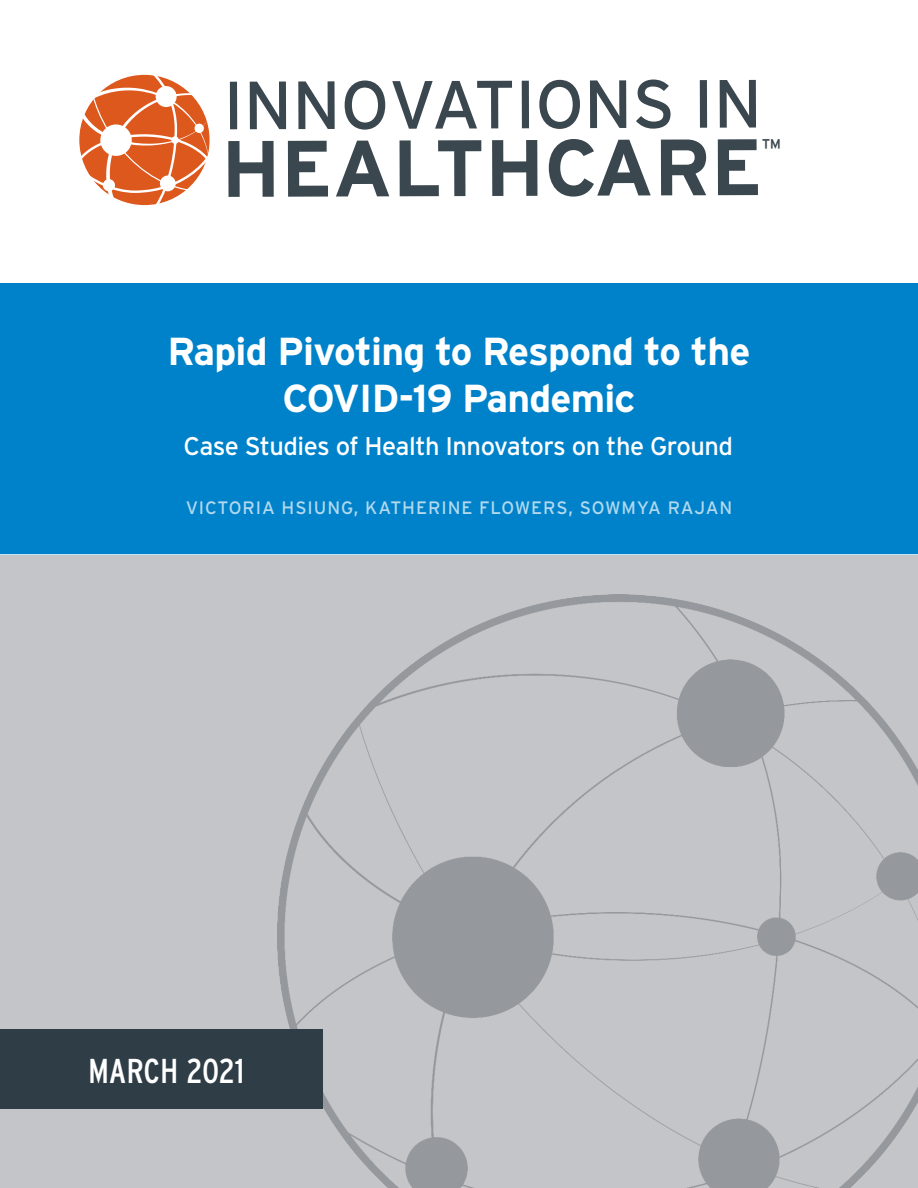
<style>
.page{position:relative;width:918px;height:1188px;background:#fff}
.page>*{position:absolute;margin:0;border:0;box-sizing:border-box;transform-origin:0 0}
.t1{font:700 79.8px "Interstate";letter-spacing:-.005em;color:#3b474e}
.t2{font:67.95px "Interstate";letter-spacing:-.005em;color:#3b474e}
.Report_title{font:700 39px "Interstate";letter-spacing:-.02em;color:#fff}
.Section_header_white{font:condensed 34.5px "Interstate";color:#fff}
.Report_title-2{font:25.5px "Interstate";letter-spacing:-.02em;color:#fff}
.t3{font:24.15px "Interstate";color:#3b474e}
.t4{font:18px "Interstate";letter-spacing:.05em;color:#fff}
</style>
<div class="page">
<div style="left:0;top:554px;width:918px;height:634px;background:#c3c5c8"></div>
<svg style="left:79px;top:75px;width:131px;height:130px;fill:#dd581d"></svg>
<div style="left:0;top:283px;width:918px;height:271px;background:#0082ca"></div>
<img style="left:277px;top:594px;width:641px;height:594px">
<div style="left:0;top:1030px;width:323px;height:79px;background:#2f3d47"></div>
<p class="t2" style="left:224px;top:67px;width:540px">INNOVATIONS IN</p>
<p class="t1" style="left:221px;top:123px;width:543px">HEALTHCARE</p>
<p class="t3" style="left:762px;top:134px;width:20px">™</p>
<p class="Report_title" style="left:168px;top:330px;width:584px">Rapid Pivoting to Respond to the</p>
<p class="Report_title" style="left:282px;top:377px;width:355px">COVID-19 Pandemic</p>
<p class="Report_title-2" style="left:184px;top:432px;width:551px">Case Studies of Health Innovators on the Ground</p>
<p class="t4" style="left:186px;top:497px;width:548px">VICTORIA HSIUNG, KATHERINE FLOWERS, SOWMYA RAJAN</p>
<p class="Section_header_white" style="left:88px;top:1052px;width:158px">MARCH 2021</p>
</div>
